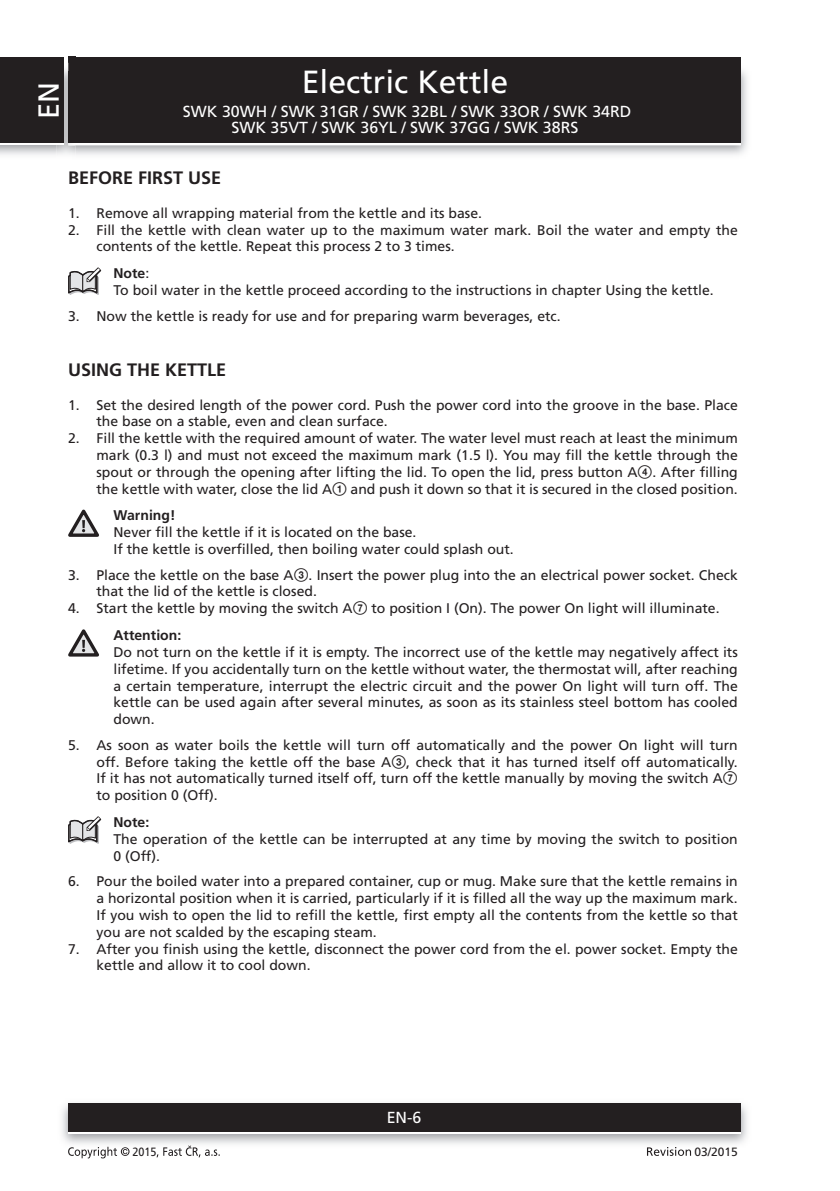
<style>
.page{position:relative;width:840px;height:1191px;background:#fff}
.page>*{position:absolute;margin:0;border:0;box-sizing:border-box;transform-origin:0 0}
.t1{font:32px "Frutiger CE";color:#fff}
.t2{font:29px "Frutiger CE";color:#fff}
.t3{font:700 18px "Frutiger CE";color:#231f20}
.t4{font:16px/16px "Frutiger CE";color:#fff;text-align:center}
.t5{font:14px/16.8px "Frutiger CE";color:#231f20}
.t6{font:700 14px "Frutiger CE";color:#231f20}
.t7{font:12px "Frutiger CE";color:#231f20}
.t8{font:12px "Frutiger CE";color:#231f20;scale:.9 1}
.s1{font-weight:700}
.s2{font-family:"Zz 3"}
</style>
<div class="page">
<img style="left:0;top:63px;width:747px;height:92px">
<img style="left:740px;top:68px;width:1px;height:75px">
<div style="left:68px;top:59px;width:672px;height:86px;background:#fff"></div>
<div style="left:68px;top:57px;width:672px;height:86px;background:#231f20"></div>
<img style="left:62px;top:1103px;width:685px;height:41px">
<div style="left:68px;top:1106px;width:672px;height:28px;background:linear-gradient(to right,#fff,#fff)"></div>
<div style="left:68px;top:1103px;width:672px;height:28px;background:#231f20"></div>
<div style="left:0;top:59px;width:64px;height:86px;background:#fff"></div>
<div style="left:0;top:57px;width:64px;height:86px;background:#231f20"></div>
<svg style="left:68px;top:1146px;width:61px;height:12px"></svg>
<svg style="left:156px;top:1145px;width:64px;height:12px"></svg>
<svg style="left:647px;top:1147px;width:43px;height:8px"></svg>
<svg style="left:68px;top:267px;width:33px;height:28px"></svg>
<svg style="left:68px;top:509px;width:31px;height:28px"></svg>
<svg style="left:68px;top:629px;width:31px;height:27px"></svg>
<svg style="left:68px;top:816px;width:33px;height:28px"></svg>
<h2 class="t2" style="left:32px;top:119px;width:39px;rotate:-90deg">EN</h2>
<h1 class="t1" style="left:301px;top:63px;width:208px">Electric Kettle</h1>
<p class="t4" style="left:183px;top:103px;width:450px">SWK 30WH / SWK 31GR / SWK 32BL / SWK 33OR / SWK 34RD<br>SWK 35VT / SWK 36YL / SWK 37GG / SWK 38RS</p>
<p class="t3" style="left:68px;top:170px;width:155px">BEFORE FIRST USE</p>
<p class="t5" style="left:68px;top:206px;width:415px">1 . Remove all wrapping material from the kettle and its base .</p>
<p class="t5" style="left:68px;top:222px;width:670px">2 . Fill the kettle with clean water up to the maximum water mark . Boil the water and empty the</p>
<p class="t5" style="left:96px;top:239px;width:359px">contents of the kettle . Repeat this process 2 to 3 times .</p>
<p class="t5" style="left:113px;top:266px;width:601px"><span class="s1">Note</span>:<br>To boil water in the kettle proceed according to the instructions in chapter Using the kettle .</p>
<p class="t5" style="left:68px;top:308px;width:494px">3 . Now the kettle is ready for use and for preparing warm beverages, etc .</p>
<p class="t3" style="left:68px;top:362px;width:160px">USING THE KETTLE</p>
<p class="t5" style="left:68px;top:397px;width:670px">1 . Set the desired length of the power cord . Push the power cord into the groove in the base . Place</p>
<p class="t5" style="left:96px;top:414px;width:292px">the base on a stable, even and clean surface .</p>
<p class="t5" style="left:68px;top:431px;width:670px">2 . Fill the kettle with the required amount of water . The water level must reach at least the minimum</p>
<p class="t5" style="left:96px;top:448px;width:642px">mark (0 .3 l) and must not exceed the maximum mark (1 .5 l) . You may fill the kettle through the</p>
<p class="t5" style="left:96px;top:464px;width:642px">spout or through the opening after lifting the lid . To open the lid, press button A<span class="s2">4</span> . After filling</p>
<p class="t5" style="left:96px;top:481px;width:642px">the kettle with water, close the lid A<span class="s2">1</span> and push it down so that it is secured in the closed position .</p>
<p class="t6" style="left:113px;top:510px;width:63px">Warning!</p>
<p class="t5" style="left:113px;top:525px;width:401px">Never fill the kettle if it is located on the base .<br>If the kettle is overfilled, then boiling water could splash out .</p>
<p class="t5" style="left:68px;top:567px;width:670px">3 . Place the kettle on the base A<span class="s2">3</span> . Insert the power plug into the an electrical power socket . Check</p>
<p class="t5" style="left:96px;top:584px;width:222px">that the lid of the kettle is closed .</p>
<p class="t5" style="left:68px;top:601px;width:652px">4 . Start the kettle by moving the switch A<span class="s2">7</span> to position I (On) . The power On light will illuminate .</p>
<p class="t6" style="left:113px;top:629px;width:69px">Attention:</p>
<p class="t5" style="left:113px;top:645px;width:625px;text-align:justify">Do not turn on the kettle if it is empty . The incorrect use of the kettle may negatively affect its lifetime . If you accidentally turn on the kettle without water, the thermostat will, after reaching a certain temperature, interrupt the electric circuit and the power On light will turn off . The kettle can be used again after several minutes, as soon as its stainless steel bottom has cooled down .</p>
<p class="t5" style="left:96px;top:737px;width:642px;text-align:justify;text-indent:-28px">5 . As soon as water boils the kettle will turn off automatically and the power On light will turn off . Before taking the kettle off the base A<span class="s2">3</span>, check that it has turned itself off automatically .<br>If it has not automatically turned itself off, turn off the kettle manually by moving the switch A<span class="s2">7 </span>to position 0 (Off) .</p>
<p class="t6" style="left:113px;top:816px;width:37px">Note:</p>
<p class="t5" style="left:113px;top:831px;width:625px">The operation of the kettle can be interrupted at any time by moving the switch to position<br>0 (Off) .</p>
<p class="t5" style="left:68px;top:874px;width:670px">6 . Pour the boiled water into a prepared container, cup or mug . Make sure that the kettle remains in</p>
<p class="t5" style="left:96px;top:891px;width:642px">a horizontal position when it is carried, particularly if it is filled all the way up the maximum mark .</p>
<p class="t5" style="left:96px;top:907px;width:642px">If you wish to open the lid to refill the kettle, first empty all the contents from the kettle so that</p>
<p class="t5" style="left:96px;top:924px;width:282px">you are not scalded by the escaping steam .</p>
<p class="t5" style="left:68px;top:941px;width:670px">7 . After you finish using the kettle, disconnect the power cord from the el . power socket . Empty the</p>
<p class="t5" style="left:96px;top:958px;width:215px">kettle and allow it to cool down .</p>
<p class="t4" style="left:386px;top:1111px;width:36px">EN-6</p>
<p class="t8" style="left:132px;top:1146px;width:28px">2015</p>
<p class="t7" style="left:694px;top:1146px;width:45px">03/2015</p>
</div>
